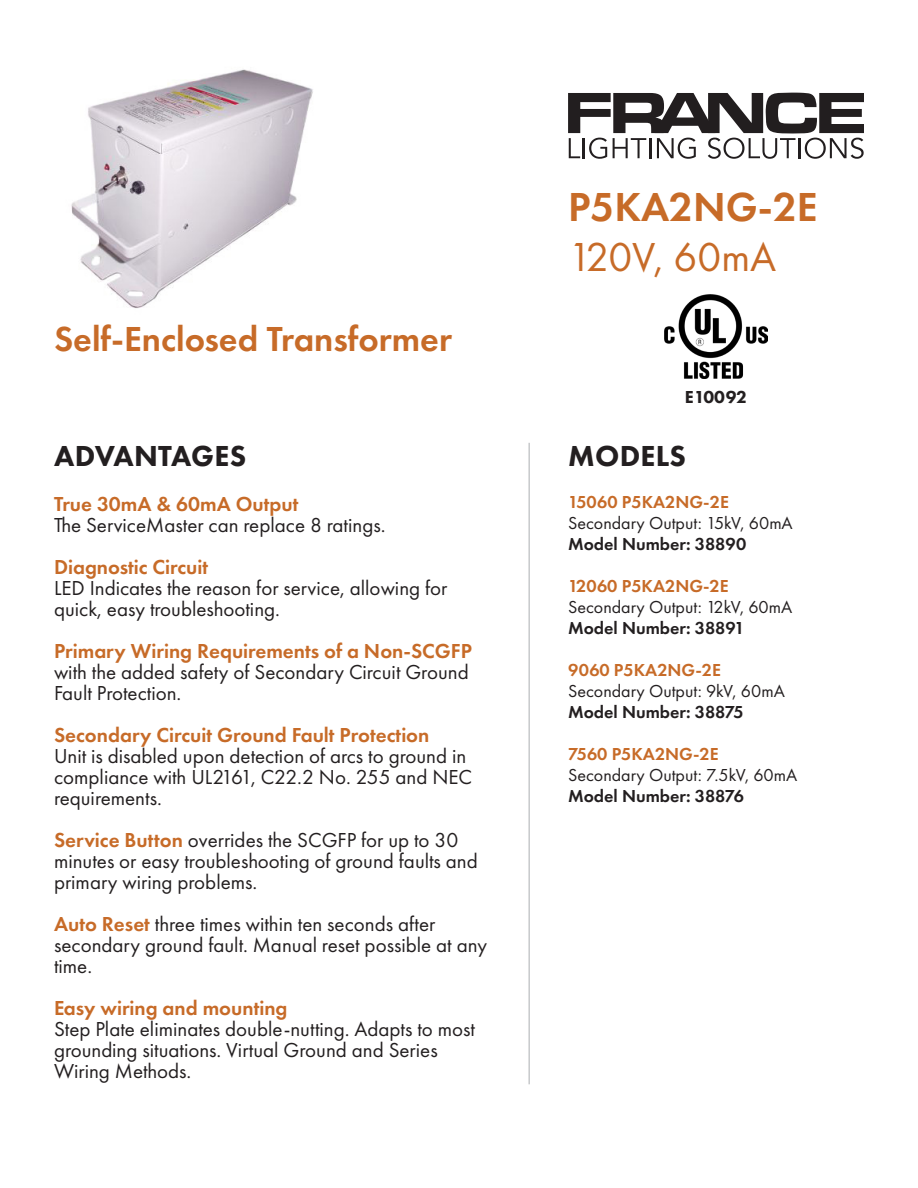
<style>
.page{position:relative;width:918px;height:1188px;background:#fff}
.page>*{position:absolute;margin:0;border:0;box-sizing:border-box;transform-origin:0 0}
.t1{font:600 42px "Futura PT";color:#c76b28}
.t2{font:42px "Futura PT";color:#c76b28}
.t3{font:600 36px "Futura PT";color:#c76b28}
.t4{font:800 30px "Futura PT";letter-spacing:.01em;color:#231f20}
.t5{font:21px/21px "Futura PT";color:#231f20}
.t6{font:600 21px "Futura PT";color:#c76b28}
.t7{font:18px "Futura PT";color:#231f20}
.t8{font:600 18px "Futura PT";color:#231f20}
.t9{font:600 18px "Futura PT";color:#c76b28}
.t10{font:800 18px "Futura PT";color:#231f20}
.s1{font-weight:600;color:#c76b28}
</style>
<div class="page">
<hr style="left:528px;top:443px;width:2px;height:641px;background:#c7c9cb">
<img style="left:664px;top:295px;width:104px;height:84px">
<img style="left:71px;top:69px;width:242px;height:239px">
<svg style="left:568px;top:93px;width:296px;height:66px"></svg>
<p class="t3" style="left:54px;top:317px;width:400px">Self-Enclosed Transformer</p>
<p class="t4" style="left:54px;top:437px;width:194px">ADVANTAGES</p>
<p class="t6" style="left:54px;top:491px;width:246px">True 30mA &amp; 60mA Output</p>
<p class="t5" style="left:54px;top:514px;width:333px">The ServiceMaster can replace 8 ratings.</p>
<p class="t6" style="left:54px;top:554px;width:156px">Diagnostic Circuit</p>
<p class="t5" style="left:54px;top:577px;width:395px">LED Indicates the reason for service, allowing for quick, easy troubleshooting.</p>
<p class="t5" style="left:54px;top:640px;width:419px"><span class="s1">Primary Wiring Requirements of a Non-SCGFP </span>with the added safety of Secondary Circuit Ground<br>Fault Protection.</p>
<p class="t6" style="left:54px;top:722px;width:377px">Secondary Circuit Ground Fault Protection</p>
<p class="t5" style="left:54px;top:745px;width:420px">Unit is disabled upon detection of arcs to ground in compliance with UL2161, C22.2 No. 255 and NEC requirements.</p>
<p class="t5" style="left:54px;top:829px;width:425px"><span class="s1">Service Button</span> overrides the SCGFP for up to 30 minutes or easy troubleshooting of ground faults and primary wiring problems.</p>
<p class="t5" style="left:54px;top:913px;width:383px"><span class="s1">Auto Reset</span> three times within ten seconds after</p>
<p class="t5" style="left:54px;top:934px;width:435px">secondary ground fault. Manual reset possible at any time.</p>
<p class="t6" style="left:54px;top:995px;width:235px">Easy wiring and mounting</p>
<p class="t5" style="left:54px;top:1018px;width:423px">Step Plate eliminates double-nutting. Adapts to most grounding situations. Virtual Ground and Series</p>
<p class="t5" style="left:54px;top:1060px;width:139px">Wiring Methods.</p>
<p class="t1" style="left:568px;top:180px;width:251px">P5KA2NG-2E</p>
<p class="t2" style="left:568px;top:232px;width:210px">120V, 60mA</p>
<p class="t10" style="left:685px;top:386px;width:64px">E10092</p>
<p class="t4" style="left:568px;top:437px;width:119px">MODELS</p>
<p class="t9" style="left:568px;top:490px;width:162px">15060 P5KA2NG-2E</p>
<p class="t7" style="left:568px;top:512px;width:226px">Secondary Output: 15kV, 60mA</p>
<p class="t8" style="left:568px;top:532px;width:180px">Model Number: 38890</p>
<p class="t9" style="left:568px;top:574px;width:162px">12060 P5KA2NG-2E</p>
<p class="t7" style="left:568px;top:596px;width:226px">Secondary Output: 12kV, 60mA</p>
<p class="t8" style="left:568px;top:616px;width:178px">Model Number: 38891</p>
<p class="t9" style="left:568px;top:658px;width:154px">9060 P5KA2NG-2E</p>
<p class="t7" style="left:568px;top:680px;width:218px">Secondary Output: 9kV, 60mA</p>
<p class="t8" style="left:568px;top:700px;width:177px">Model Number: 38875</p>
<p class="t9" style="left:568px;top:742px;width:152px">7560 P5KA2NG-2E</p>
<p class="t7" style="left:568px;top:764px;width:231px">Secondary Output: 7.5kV, 60mA</p>
<p class="t8" style="left:568px;top:784px;width:178px">Model Number: 38876</p>
</div>
